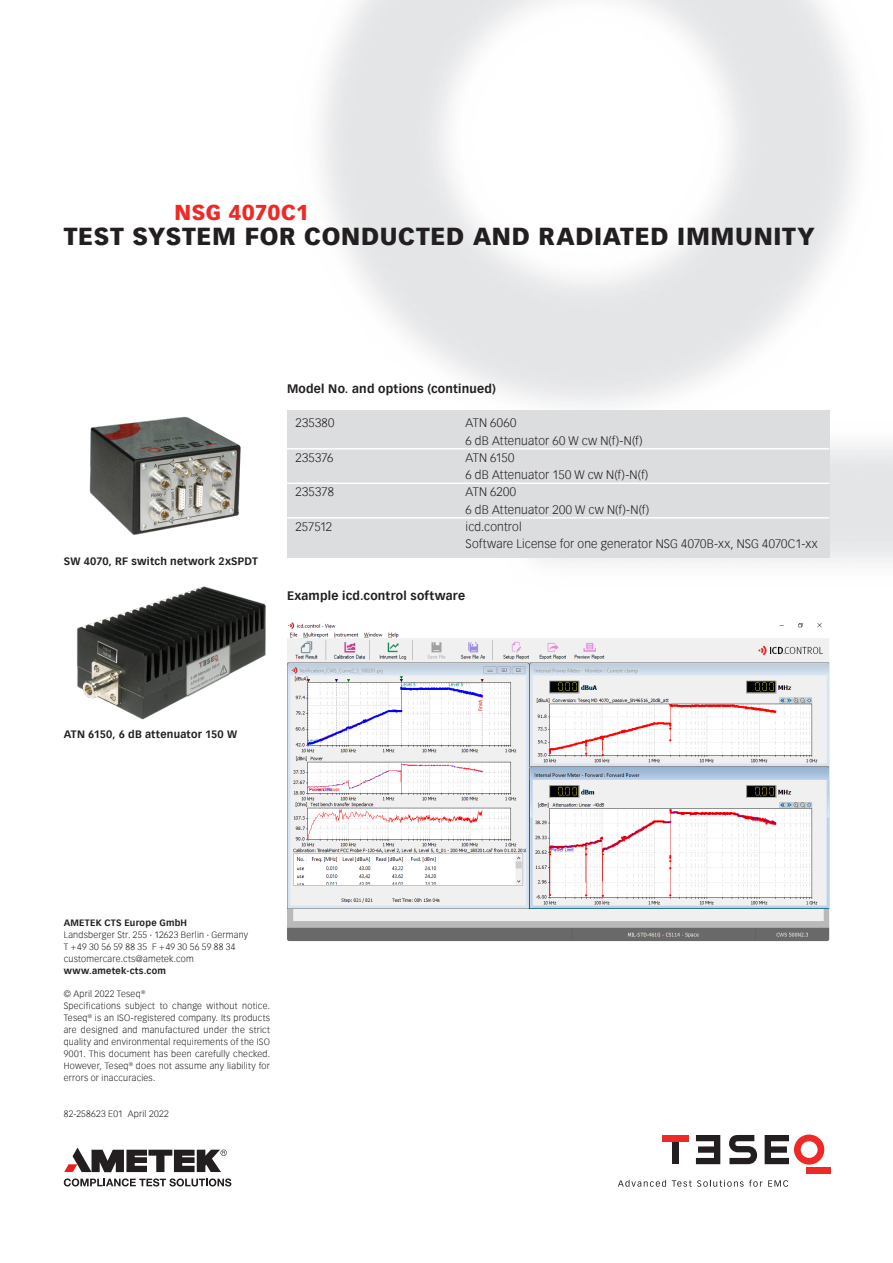
<style>
.page{position:relative;width:893px;height:1263px;background:#fff}
.page>*{position:absolute;margin:0;border:0;box-sizing:border-box;transform-origin:0 0}
.t1{font:900 24px "Vectora Com";letter-spacing:.03em;color:#231f20}
.t2{font:900 21px "Vectora Com";letter-spacing:.025em;color:#ee2926}
.t3{font:300 12px/17.2px "Vectora Com";letter-spacing:.01em;color:#231f20}
.t4{font:700 12px "Vectora Com";letter-spacing:.02em;color:#231f20}
.t5{font:700 10.5px "Vectora Com";letter-spacing:.02em;color:#231f20}
.t6{font:300 9px/12px "Vectora Com";letter-spacing:.025em;color:#231f20}
.t7{font:700 9px "Vectora Com";letter-spacing:.03em;color:#231f20}
</style>
<div class="page">
<div style="left:806px;top:1167px;width:24px;height:6px;background:#ee2926"></div>
<svg style="left:765px;top:1134px;width:59px;height:30px"></svg>
<svg style="left:696px;top:1135px;width:24px;height:29px"></svg>
<div style="left:672px;top:1141px;width:7px;height:23px;background:#231f20"></div>
<div style="left:662px;top:1135px;width:27px;height:6px;background:#ee2926"></div>
<svg style="left:618px;top:1180px;width:48px;height:7px"></svg>
<svg style="left:672px;top:1180px;width:90px;height:7px"></svg>
<svg style="left:768px;top:1180px;width:20px;height:7px"></svg>
<svg style="left:729px;top:1135px;width:28px;height:29px"></svg>
<svg style="left:64px;top:1178px;width:167px;height:8px"></svg>
<svg style="left:64px;top:1147px;width:163px;height:25px"></svg>
<img style="left:89px;top:416px;width:152px;height:119px">
<img style="left:77px;top:586px;width:189px;height:134px">
<img style="left:287px;top:622px;width:542px;height:319px">
<div style="left:287px;top:410px;width:542px;height:147px;background:#dcdddf"></div>
<hr style="left:287px;top:448px;width:542px;height:1px;background:#fff">
<hr style="left:287px;top:482px;width:542px;height:2px;background:#fff">
<hr style="left:287px;top:517px;width:542px;height:1px;background:#fff">
<h2 class="t2" style="left:174px;top:200px;width:136px">NSG 4070C1</h2>
<h1 class="t1" style="left:64px;top:221px;width:752px">TEST SYSTEM FOR CONDUCTED AND RADIATED IMMUNITY</h1>
<h3 class="t4" style="left:287px;top:381px;width:210px">Model No. and options (continued)</h3>
<p class="t5" style="left:64px;top:555px;width:196px">SW 4070, RF switch network 2xSPDT</p>
<h3 class="t3" style="left:296px;top:414px;width:40px">235380</h3>
<h3 class="t3" style="left:466px;top:414px;width:178px">ATN 6060<br>6 dB Attenuator 60 W cw N(f)-N(f)</h3>
<h3 class="t3" style="left:296px;top:449px;width:39px">235376</h3>
<h3 class="t3" style="left:466px;top:449px;width:184px">ATN 6150<br>6 dB Attenuator 150 W cw N(f)-N(f)</h3>
<h3 class="t3" style="left:296px;top:483px;width:40px">235378</h3>
<h3 class="t3" style="left:466px;top:483px;width:185px">ATN 6200<br>6 dB Attenuator 200 W cw N(f)-N(f)</h3>
<h3 class="t3" style="left:296px;top:518px;width:38px">257512</h3>
<h3 class="t3" style="left:466px;top:518px;width:353px">icd.control<br>Software License for one generator NSG 4070B-xx, NSG 4070C1-xx</h3>
<h3 class="t4" style="left:287px;top:588px;width:180px">Example icd.control software</h3>
<p class="t5" style="left:64px;top:728px;width:175px">ATN 6150, 6 dB attenuator 150 W</p>
<p class="t7" style="left:64px;top:917px;width:125px">AMETEK CTS Europe GmbH</p>
<p class="t6" style="left:64px;top:928px;width:186px">Landsberger Str. 255 · 12623 Berlin · Germany<br>T +49 30 56 59 88 35 F +49 30 56 59 88 34 customercare.cts@ametek.com</p>
<p class="t7" style="left:64px;top:965px;width:104px">www.ametek-cts.com</p>
<p class="t6" style="left:64px;top:987px;width:208px">© April 2022 Teseq<sup>®<br></sup>Specifications subject to change without notice.<br>Teseq<sup>®</sup> is an ISO-registered company. Its products are designed and manufactured under the strict quality and environmental requirements of the ISO 9001. This document has been carefully checked.<br>However, Teseq<sup>®</sup> does not assume any liability for errors or inaccuracies.</p>
<p class="t6" style="left:64px;top:1108px;width:107px">82-258623 E01 April 2022</p>
</div>
